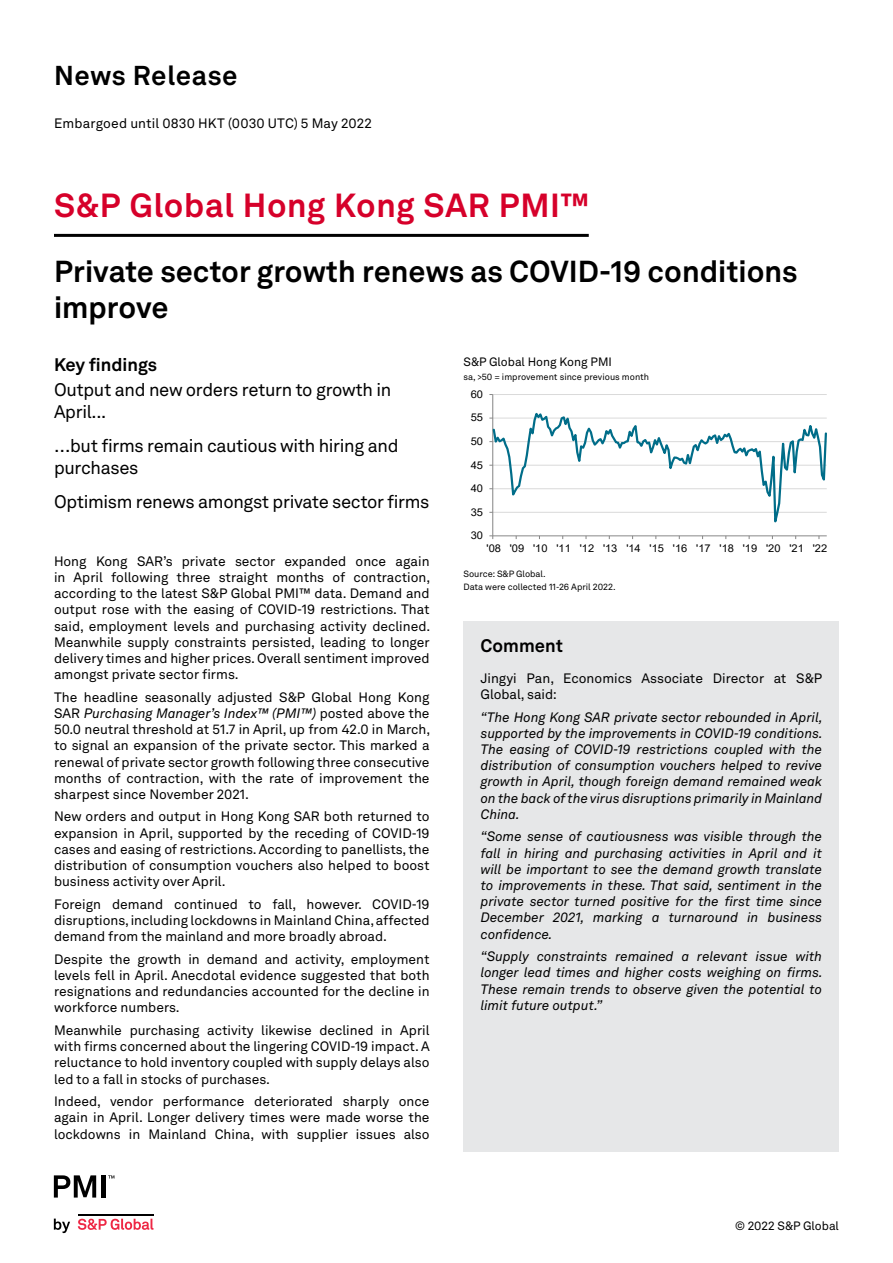
<style>
.page{position:relative;width:893px;height:1263px;background:#fff}
.page>*{position:absolute;margin:0;border:0;box-sizing:border-box;transform-origin:0 0}
.t1{font:700 33px "Akkurat LL";letter-spacing:.015em;color:#d6002a}
.t2{font:700 30px/36px "Akkurat LL";color:#000}
.t3{font:700 27px "Akkurat LL";letter-spacing:.025em;color:#000}
.t4{font:18px/21.6px "Akkurat LL";letter-spacing:-.02em;color:#000}
.t5{font:700 18px "Akkurat LL";color:#000}
.t6{font:13.5px/16.2px "Akkurat LL";color:#000;text-align:justify}
.t7{font:italic 13.5px/16.2px "Akkurat LL";color:#000;text-align:justify}
.t8{font:12px "Akkurat LL";color:#000}
.t9{font:10.65px "Arial";color:#000;scale:1.04 1}
.t10{font:9px "Akkurat LL";color:#000}
.s1{font-style:italic}
</style>
<div class="page">
<hr style="left:493px;top:394px;width:334px;height:1px;background:#d9d9d9">
<hr style="left:492px;top:394px;width:1px;height:142px;background:#868686">
<svg style="left:489px;top:409px;width:338px;height:130px"></svg>
<hr style="left:54px;top:234px;width:535px;height:3px;background:#000">
<div style="left:464px;top:621px;width:375px;height:51px;background:#e6e7e8"></div>
<div style="left:463px;top:672px;width:376px;height:480px;background:#e6e7e8"></div>
<svg style="left:54px;top:1218px;width:16px;height:15px"></svg>
<svg style="left:78px;top:1218px;width:75px;height:12px"></svg>
<hr style="left:78px;top:1213px;width:75px;height:2px;background:#000">
<svg style="left:54px;top:1175px;width:42px;height:22px"></svg>
<div style="left:101px;top:1175px;width:5px;height:22px;background:#000"></div>
<svg style="left:108px;top:1175px;width:6px;height:3px"></svg>
<h3 class="t3" style="left:54px;top:55px;width:185px">News Release</h3>
<p class="t6" style="left:54px;top:114px;width:319px">Embargoed until 0830 HKT (0030 UTC) 5 May 2022</p>
<h1 class="t1" style="left:54px;top:180px;width:537px">S&amp;P Global Hong Kong SAR PMI™</h1>
<h2 class="t2" style="left:54px;top:252px;width:745px">Private sector growth renews as COVID-19 conditions improve</h2>
<h3 class="t5" style="left:54px;top:351px;width:105px">Key findings</h3>
<p class="t8" style="left:463px;top:353px;width:150px">S&amp;P Global Hong Kong PMI</p>
<p class="t10" style="left:463px;top:370px;width:187px">sa, &gt;50 = improvement since previous month</p>
<h3 class="t4" style="left:54px;top:378px;width:339px">Output and new orders return to growth in<br>April...</h3>
<h3 class="t4" style="left:54px;top:434px;width:346px">…but firms remain cautious with hiring and purchases</h3>
<h3 class="t4" style="left:54px;top:490px;width:377px">Optimism renews amongst private sector firms</h3>
<p class="t9" style="left:471px;top:387px;width:13px">60</p>
<p class="t9" style="left:471px;top:410px;width:13px">55</p>
<p class="t9" style="left:471px;top:434px;width:13px">50</p>
<p class="t9" style="left:471px;top:457px;width:13px">45</p>
<p class="t9" style="left:471px;top:481px;width:13px">40</p>
<p class="t9" style="left:471px;top:504px;width:13px">35</p>
<p class="t9" style="left:471px;top:528px;width:13px">30</p>
<p class="t6" style="left:54px;top:552px;width:378px">Hong Kong SAR’s private sector expanded once again in April following three straight months of contraction, according to the latest S&amp;P Global PMI™ data. Demand and output rose with the easing of COVID-19 restrictions. That said, employment levels and purchasing activity declined.<br>Meanwhile supply constraints persisted, leading to longer delivery times and higher prices. Overall sentiment improved amongst private sector firms.</p>
<p class="t6" style="left:54px;top:688px;width:378px">The headline seasonally adjusted S&amp;P Global Hong Kong SAR <span class="s1">Purchasing Manager’s Index™ (PMI™)</span> posted above the 50.0 neutral threshold at 51.7 in April, up from 42.0 in March, to signal an expansion of the private sector. This marked a renewal of private sector growth following three consecutive months of contraction, with the rate of improvement the sharpest since November 2021.</p>
<p class="t6" style="left:54px;top:808px;width:377px">New orders and output in Hong Kong SAR both returned to expansion in April, supported by the receding of COVID-19 cases and easing of restrictions. According to panellists, the distribution of consumption vouchers also helped to boost business activity over April.</p>
<p class="t6" style="left:54px;top:895px;width:377px">Foreign demand continued to fall, however. COVID-19 disruptions, including lockdowns in Mainland China, affected demand from the mainland and more broadly abroad.</p>
<p class="t6" style="left:54px;top:950px;width:377px">Despite the growth in demand and activity, employment levels fell in April. Anecdotal evidence suggested that both resignations and redundancies accounted for the decline in workforce numbers.</p>
<p class="t6" style="left:54px;top:1021px;width:377px">Meanwhile purchasing activity likewise declined in April with firms concerned about the lingering COVID-19 impact. A reluctance to hold inventory coupled with supply delays also led to a fall in stocks of purchases.</p>
<p class="t6" style="left:54px;top:1093px;width:377px">Indeed, vendor performance deteriorated sharply once again in April. Longer delivery times were made worse the lockdowns in Mainland China, with supplier issues also</p>
<p class="t9" style="left:486px;top:541px;width:329px">'08 '09 '10 '11 '12 '13 '14 '15 '16 '17 '18 '19 '20 '21 '22</p>
<p class="t10" style="left:463px;top:567px;width:84px">Source: S&amp;P Global.</p>
<p class="t10" style="left:463px;top:580px;width:154px">Data were collected 11-26 April 2022.</p>
<h3 class="t5" style="left:481px;top:632px;width:84px">Comment</h3>
<p class="t6" style="left:480px;top:669px;width:343px">Jingyi Pan, Economics Associate Director at S&amp;P<br>Global, said:</p>
<p class="t7" style="left:480px;top:708px;width:344px">“The Hong Kong SAR private sector rebounded in April, supported by the improvements in COVID-19 conditions.<br>The easing of COVID-19 restrictions coupled with the distribution of consumption vouchers helped to revive growth in April, though foreign demand remained weak on the back of the virus disruptions primarily in Mainland China.</p>
<p class="t7" style="left:480px;top:828px;width:343px">“Some sense of cautiousness was visible through the fall in hiring and purchasing activities in April and it will be important to see the demand growth translate to improvements in these. That said, sentiment in the private sector turned positive for the first time since December 2021, marking a turnaround in business confidence.</p>
<p class="t7" style="left:480px;top:948px;width:344px">“Supply constraints remained a relevant issue with longer lead times and higher costs weighing on firms.<br>These remain trends to observe given the potential to limit future output.”</p>
<p class="t8" style="left:735px;top:1216px;width:105px">© 2022 S&amp;P Global</p>
</div>
